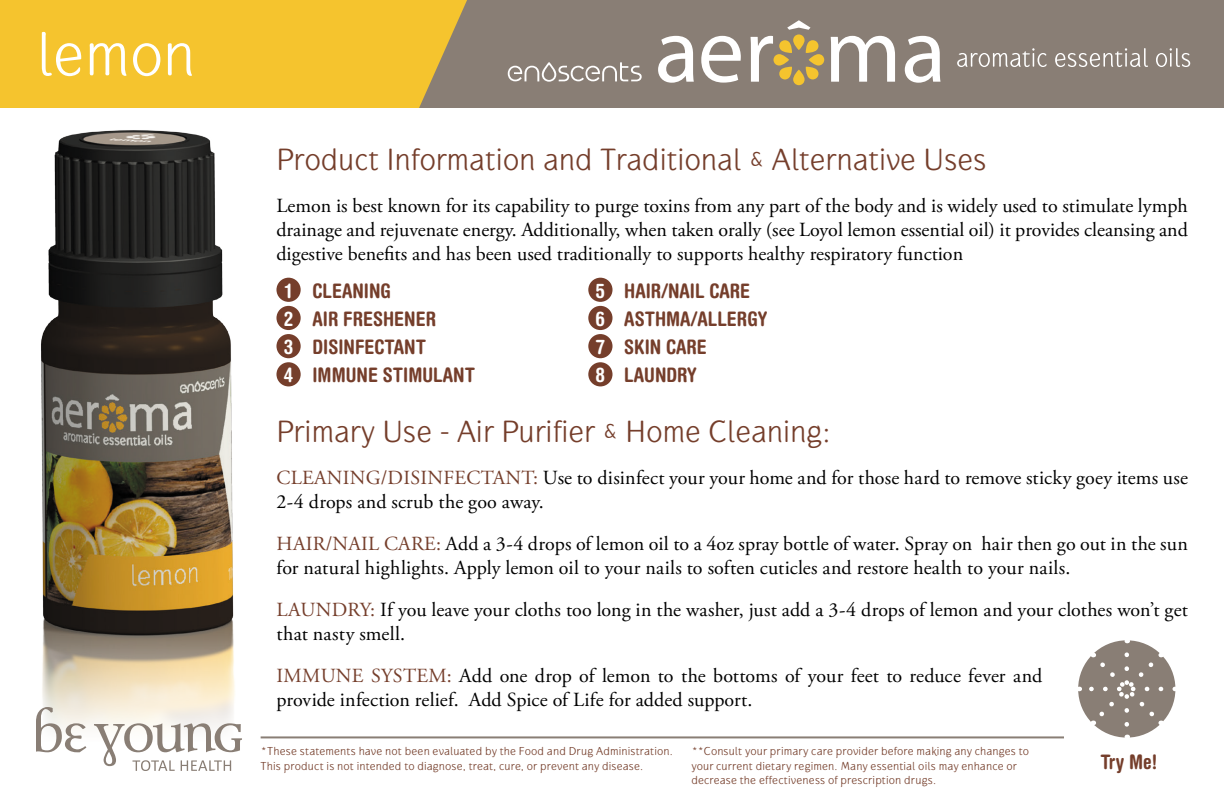
<style>
.page{position:relative;width:1224px;height:792px;background:#fff}
.page>*{position:absolute;margin:0;border:0;box-sizing:border-box;transform-origin:0 0}
.t1{font:64px "Gauntlet Classic";color:#fff}
.t2{font:32px "Gauntlet Classic";color:#753e2b}
.t3{font:20px/24px "Adobe Garamond Pro";letter-spacing:.005em;color:#000}
.t4{font:700 condensed 20px/28.2px "Helvetica Rounded";color:#753e2b}
.t5{font:12px/14.4px "Gauntlet Classic";letter-spacing:.015em;color:#753e2b}
.s1{color:#fff}
.s2{color:#753e2b}
</style>
<div class="page">
<img style="left:41px;top:130px;width:194px;height:598px">
<div style="left:0;top:0;width:1224px;height:108px;background:#897e75"></div>
<svg style="left:36px;top:707px;width:50px;height:45px"></svg>
<svg style="left:94px;top:723px;width:148px;height:48px"></svg>
<hr style="left:261px;top:736px;width:927px;height:2px;background:#897e75">
<div style="left:0;top:0;width:467px;height:108px;background:#f5c42e"></div>
<div style="left:276px;top:278px;width:25px;height:24px;background:#753e2b;border-radius:50%"></div>
<div style="left:276px;top:306px;width:25px;height:24px;background:#753e2b;border-radius:50%"></div>
<div style="left:276px;top:334px;width:25px;height:24px;background:#753e2b;border-radius:50%"></div>
<div style="left:276px;top:362px;width:25px;height:24px;background:#753e2b;border-radius:50%"></div>
<div style="left:588px;top:278px;width:25px;height:24px;background:#753e2b;border-radius:50%"></div>
<div style="left:588px;top:306px;width:25px;height:24px;background:#753e2b;border-radius:50%"></div>
<div style="left:588px;top:334px;width:25px;height:24px;background:#753e2b;border-radius:50%"></div>
<div style="left:588px;top:362px;width:25px;height:24px;background:#753e2b;border-radius:50%"></div>
<svg style="left:508px;top:62px;width:134px;height:20px"></svg>
<svg style="left:957px;top:48px;width:89px;height:19px"></svg>
<svg style="left:1055px;top:48px;width:93px;height:19px"></svg>
<svg style="left:1156px;top:48px;width:34px;height:19px"></svg>
<svg style="left:793px;top:34px;width:12px;height:15px"></svg>
<div style="left:793px;top:71px;width:12px;height:14px;background:#f5c42e;border-radius:5px"></div>
<svg style="left:806px;top:40px;width:18px;height:39px"></svg>
<svg style="left:658px;top:36px;width:36px;height:47px"></svg>
<svg style="left:701px;top:36px;width:40px;height:47px"></svg>
<svg style="left:751px;top:36px;width:41px;height:46px"></svg>
<svg style="left:831px;top:36px;width:64px;height:46px"></svg>
<svg style="left:905px;top:36px;width:36px;height:47px"></svg>
<svg style="left:787px;top:20px;width:24px;height:10px"></svg>
<div style="left:1064px;top:733px;width:137px;height:14px;background:#fff"></div>
<div style="left:1078px;top:640px;width:97px;height:98px;background:#897e75;border-radius:50%"></div>
<svg style="left:1086px;top:653px;width:76px;height:85px"></svg>
<h1 class="t1" style="left:36px;top:17px;width:161px">lemon</h1>
<h2 class="t2" style="left:276px;top:140px;width:712px">Product Information and Traditional &amp; Alternative Uses</h2>
<p class="t3" style="left:276px;top:194px;width:913px;text-align:justify">Lemon is best known for its capability to purge toxins from any part of the body and is widely used to stimulate lymph drainage and rejuvenate energy. Additionally, when taken orally (see Loyol lemon essential oil) it provides cleansing and digestive benefits and has been used traditionally to supports healthy respiratory function</p>
<p class="t4" style="left:284px;top:276px;width:193px"><span class="s1">1</span> CLEANING<br><span class="s1">2</span> AIR FRESHENER<br><span class="s1">3</span> DISINFECTANT<br><span class="s1">4</span> IMMUNE STIMULANT</p>
<p class="t4" style="left:596px;top:276px;width:173px"><span class="s1">5</span> HAIR/NAIL CARE<br><span class="s1">6</span> ASTHMA/ALLERGY<br><span class="s1">7</span> SKIN CARE<br><span class="s1">8</span> LAUNDRY</p>
<h2 class="t2" style="left:276px;top:413px;width:556px">Primary Use - Air Purifier &amp; Home Cleaning:</h2>
<p class="t3" style="left:276px;top:467px;width:913px"><span class="s2">CLEANING/DISINFECTANT:</span> Use to disinfect your your home and for those hard to remove sticky goey items use<br>2-4 drops and scrub the goo away.</p>
<p class="t3" style="left:276px;top:533px;width:913px"><span class="s2">HAIR/NAIL CARE:</span> Add a 3-4 drops of lemon oil to a 4oz spray bottle of water. Spray on hair then go out in the sun for natural highlights. Apply lemon oil to your nails to soften cuticles and restore health to your nails.</p>
<p class="t3" style="left:276px;top:599px;width:913px"><span class="s2">LAUNDRY:</span> If you leave your cloths too long in the washer, just add a 3-4 drops of lemon and your clothes won’t get that nasty smell.</p>
<p class="t3" style="left:276px;top:665px;width:767px"><span class="s2">IMMUNE SYSTEM:</span> Add one drop of lemon to the bottoms of your feet to reduce fever and provide infection relief. Add Spice of Life for added support.</p>
<p class="t5" style="left:261px;top:744px;width:414px">*These statements have not been evaluated by the Food and Drug Administration.<br>This product is not intended to diagnose, treat, cure, or prevent any disease.</p>
<p class="t5" style="left:691px;top:744px;width:339px">**Consult your primary care provider before making any changes to your current dietary regimen. Many essential oils may enhance or decrease the effectiveness of prescription drugs.</p>
<p class="t4" style="left:1100px;top:747px;width:58px">Try Me!</p>
</div>
